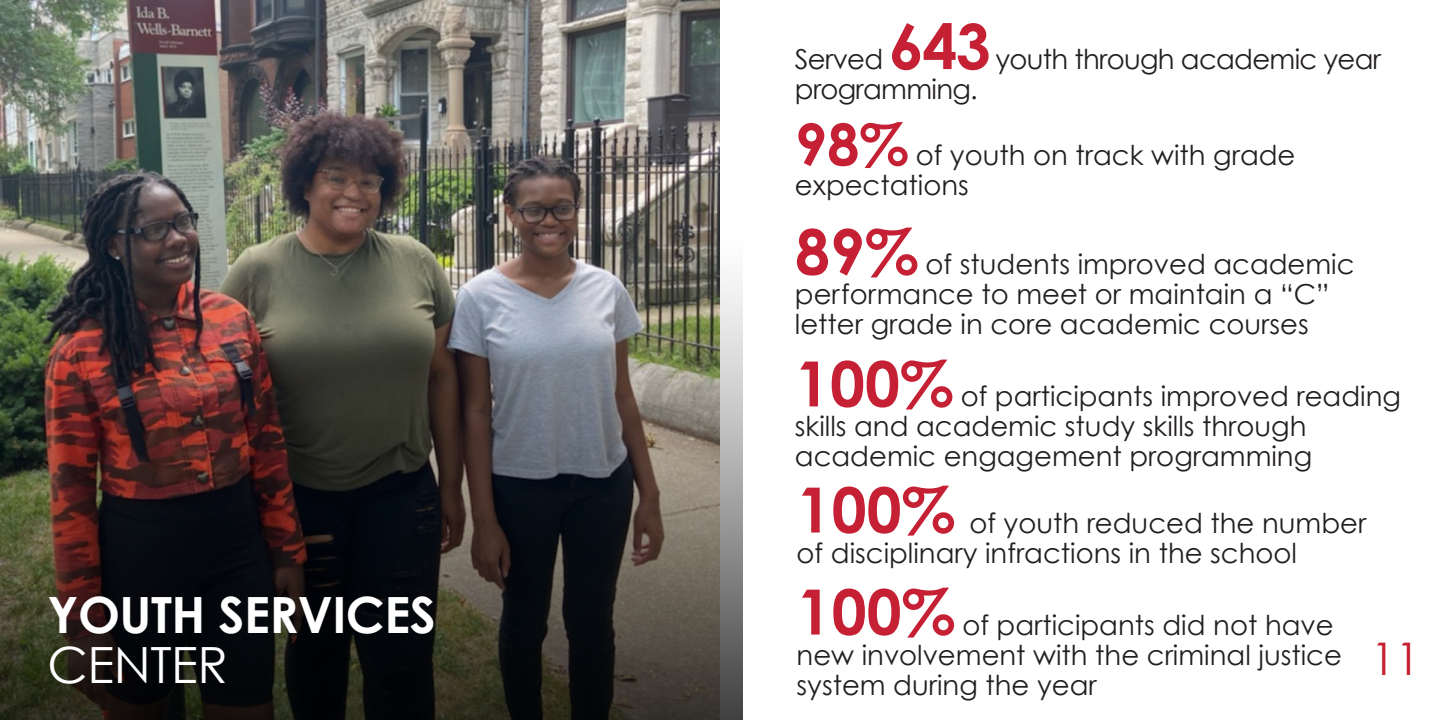
<style>
.page{position:relative;width:1440px;height:720px;background:#fff}
.page>*{position:absolute;margin:0;border:0;box-sizing:border-box;transform-origin:0 0}
.t1{font:700 62.5px "Century Gothic";color:#c52034}
.t2{font:700 62.5px "Century Gothic";color:#c52033}
.H1_number{font:700 50px "Century Gothic";letter-spacing:-.01em;color:#fff}
.H1_number-2{font:50px "Century Gothic";letter-spacing:-.01em;color:#fff}
.t3{font:45px "Century Gothic";color:#c52032}
.t4{font:27.5px/30px "Century Gothic";color:#231f20}
.t5{font:27.5px "Century Gothic";letter-spacing:-.025em;color:#231f20}
.s1{font-weight:700;font-size:57.5px;color:#c52034}
</style>
<div class="page">
<img style="left:0;top:0;width:720px;height:164px">
<img style="left:0;top:164px;width:742px;height:556px">
<p class="H1_number" style="left:48px;top:583px;width:390px">YOUTH SERVICES</p>
<p class="H1_number-2" style="left:48px;top:634px;width:182px">CENTER</p>
<p class="t4" style="left:795px;top:44px;width:90px">Served</p>
<p class="t1" style="left:889px;top:7px;width:103px">643</p>
<p class="t5" style="left:996px;top:42px;width:387px">youth through academic year</p>
<p class="t5" style="left:795px;top:72px;width:184px">programming.</p>
<p class="t4" style="left:795px;top:140px;width:502px"><span class="s1">98%</span> of youth on track with grade</p>
<p class="t4" style="left:795px;top:170px;width:175px">expectations</p>
<p class="t1" style="left:795px;top:212px;width:125px">89%</p>
<p class="t4" style="left:926px;top:249px;width:431px">of students improved academic</p>
<p class="t4" style="left:795px;top:279px;width:536px">performance to meet or maintain a “C”</p>
<p class="t4" style="left:795px;top:309px;width:515px">letter grade in core academic courses</p>
<p class="t1" style="left:795px;top:344px;width:160px">100%</p>
<p class="t4" style="left:795px;top:381px;width:608px;text-indent:166px">of participants improved reading skills and academic study skills through</p>
<p class="t4" style="left:795px;top:441px;width:519px">academic engagement programming</p>
<p class="t2" style="left:797px;top:471px;width:160px">100%</p>
<p class="t4" style="left:797px;top:507px;width:571px;text-indent:173px">of youth reduced the number of disciplinary infractions in the school</p>
<p class="t1" style="left:797px;top:573px;width:160px">100%</p>
<p class="t4" style="left:962px;top:609px;width:373px">of participants did not have</p>
<p class="t4" style="left:797px;top:639px;width:547px">new involvement with the criminal justice</p>
<p class="t4" style="left:797px;top:669px;width:302px">system during the year</p>
<h3 class="t3" style="left:1371px;top:632px;width:51px">11</h3>
</div>
